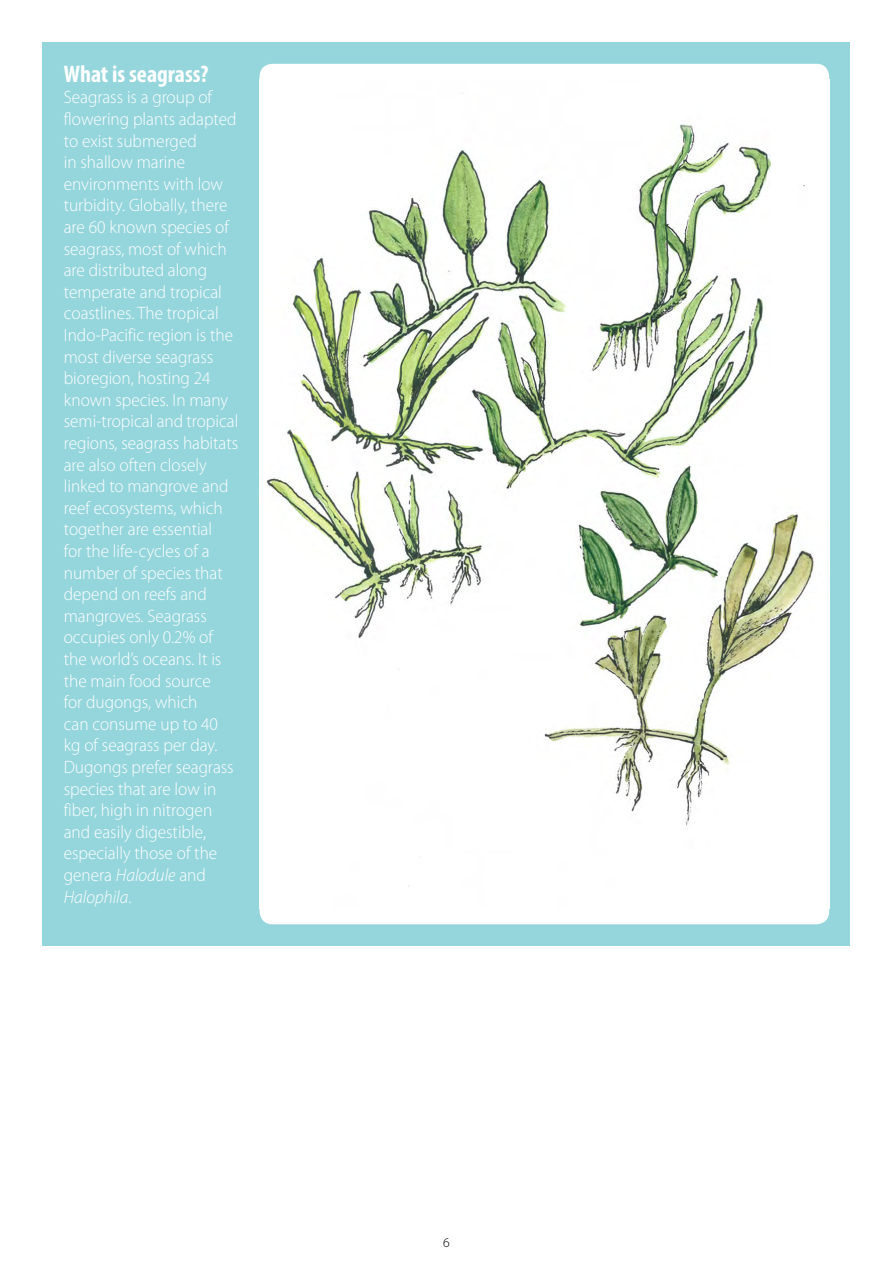
<style>
.page{position:relative;width:893px;height:1263px;background:#fff}
.page>*{position:absolute;margin:0;border:0;box-sizing:border-box;transform-origin:0 0}
.t1{font:700 condensed 24px "Myriad Pro";color:#fff}
.t2{font:300 18px/21.6px "Myriad Pro";color:#fff;scale:.96 1}
.t3{font:300 13.5px "Myriad Pro";color:#000}
.s1{font-style:italic}
</style>
<div class="page">
<div style="left:43px;top:43px;width:807px;height:902px;background:#95d6dc"></div>
<div style="left:260px;top:64px;width:569px;height:860px;background:#fff;border-radius:13px"></div>
<img style="left:267px;top:124px;width:547px;height:763px">
<h1 class="t1" style="left:64px;top:59px;width:146px">What is seagrass?</h1>
<p class="t2" style="left:64px;top:87px;width:183px">Seagrass is a group of flowering plants adapted to exist submerged<br>in shallow marine environments with low turbidity. Globally, there are 60 known species of seagrass, most of which are distributed along temperate and tropical coastlines. The tropical<br>Indo-Pacific region is the most diverse seagrass bioregion, hosting 24 known species. In many semi-tropical and tropical regions, seagrass habitats are also often closely linked to mangrove and reef ecosystems, which together are essential<br>for the life-cycles of a number of species that depend on reefs and mangroves. Seagrass occupies only 0.2% of the world’s oceans. It is the main food source<br>for dugongs, which<br>can consume up to 40 kg of seagrass per day.<br>Dugongs prefer seagrass species that are low in fiber, high in nitrogen and easily digestible, especially those of the genera <span class="s1">Halodule</span> and<br><span class="s1">Halophila</span>.</p>
<p class="t3" style="left:443px;top:1235px;width:8px">6</p>
</div>
